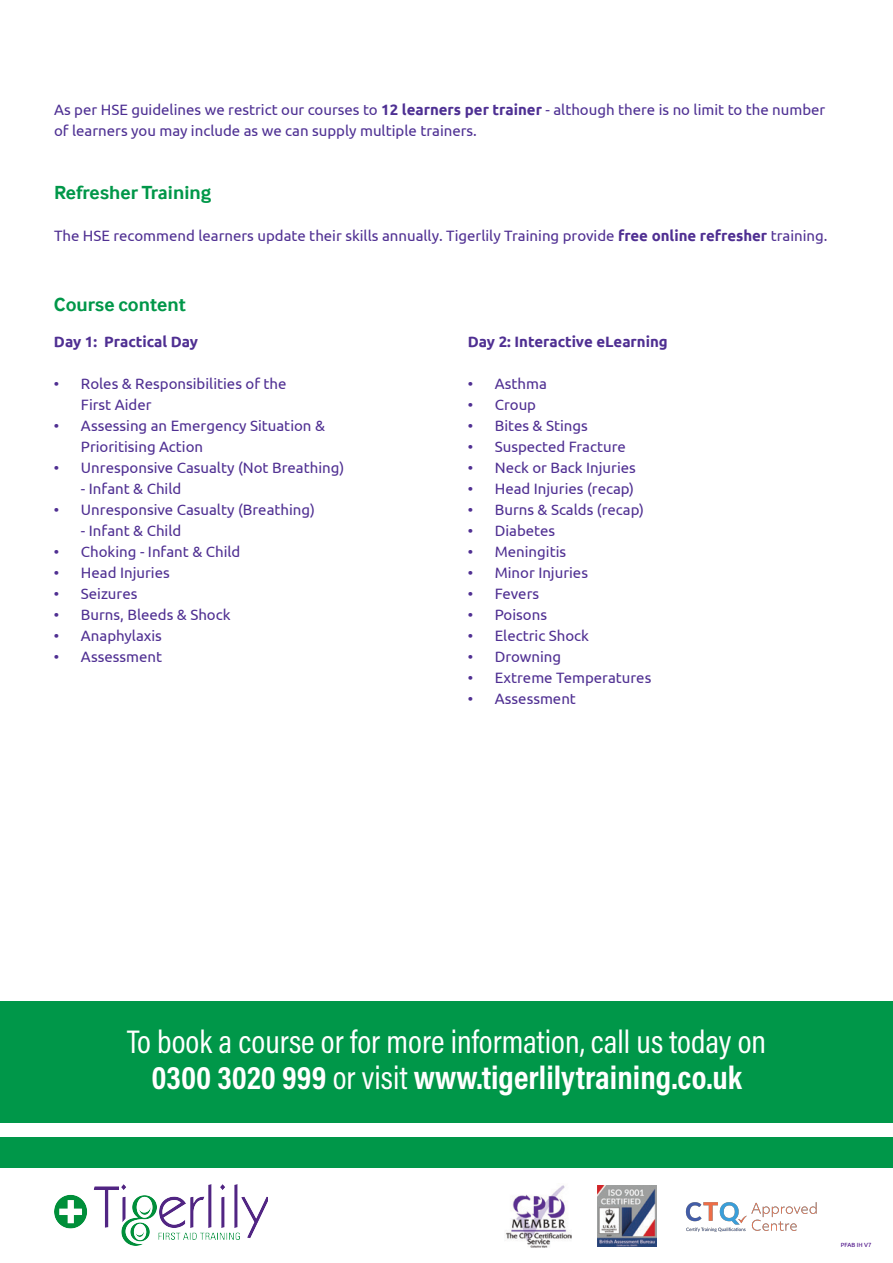
<style>
.page{position:relative;width:893px;height:1263px;background:#fff}
.page>*{position:absolute;margin:0;border:0;box-sizing:border-box;transform-origin:0 0}
.t1{font:33px/36px "Acumin Pro Cond";color:#fff;text-align:center}
.t2{font:700 19.5px "Inter Face";color:#009749}
.t3{font:15px/21px "Ubuntu";color:#4f2f92}
.t4{font:15px/21px "Ubuntu";color:#4e3093}
.t5{font:700 15px "Ubuntu";color:#4f2f92}
.t6{font:6px "Ubuntu";color:#400080}
.s1{font-weight:700}
</style>
<div class="page">
<div style="left:0;top:1137px;width:893px;height:30px;background:#009749"></div>
<img style="left:54px;top:1184px;width:214px;height:61px">
<div style="left:0;top:1001px;width:893px;height:122px;background:#009749"></div>
<img style="left:685px;top:1202px;width:132px;height:30px">
<img style="left:505px;top:1185px;width:66px;height:63px">
<img style="left:598px;top:1185px;width:58px;height:61px">
<p class="t4" style="left:54px;top:98px;width:773px">As per HSE guidelines we restrict our courses to <span class="s1">12 learners per trainer</span> - although there is no limit to the number of learners you may include as we can supply multiple trainers.</p>
<p class="t2" style="left:54px;top:181px;width:159px">Refresher Training</p>
<p class="t3" style="left:54px;top:224px;width:775px">The HSE recommend learners update their skills annually. Tigerlily Training provide <span class="s1">free online refresher</span> training.</p>
<p class="t2" style="left:54px;top:293px;width:134px">Course content</p>
<p class="t5" style="left:54px;top:333px;width:146px">Day 1: Practical Day</p>
<p class="t3" style="left:81px;top:373px;width:207px;text-indent:-27px">• Roles &amp; Responsibilities of the<br>First Aider</p>
<p class="t3" style="left:81px;top:415px;width:246px;text-indent:-27px">• Assessing an Emergency Situation &amp;<br>Prioritising Action</p>
<p class="t3" style="left:54px;top:457px;width:292px">• Unresponsive Casualty (Not Breathing)</p>
<p class="t3" style="left:81px;top:478px;width:102px">- Infant &amp; Child</p>
<p class="t3" style="left:54px;top:499px;width:263px">• Unresponsive Casualty (Breathing)</p>
<p class="t3" style="left:81px;top:520px;width:102px">- Infant &amp; Child</p>
<p class="t3" style="left:54px;top:541px;width:188px">• Choking - Infant &amp; Child</p>
<p class="t3" style="left:54px;top:562px;width:117px">• Head Injuries</p>
<p class="t3" style="left:54px;top:583px;width:85px">• Seizures</p>
<p class="t3" style="left:54px;top:604px;width:178px">• Burns, Bleeds &amp; Shock</p>
<p class="t3" style="left:54px;top:625px;width:110px">• Anaphylaxis</p>
<p class="t3" style="left:54px;top:646px;width:110px">• Assessment</p>
<p class="t5" style="left:468px;top:333px;width:202px">Day 2: Interactive eLearning</p>
<p class="t3" style="left:468px;top:373px;width:81px">• Asthma</p>
<p class="t3" style="left:468px;top:394px;width:70px">• Croup</p>
<p class="t3" style="left:468px;top:415px;width:122px">• Bites &amp; Stings</p>
<p class="t3" style="left:468px;top:436px;width:160px">• Suspected Fracture</p>
<p class="t3" style="left:468px;top:457px;width:170px">• Neck or Back Injuries</p>
<p class="t3" style="left:468px;top:478px;width:168px">• Head Injuries (recap)</p>
<p class="t3" style="left:468px;top:499px;width:178px">• Burns &amp; Scalds (recap)</p>
<p class="t3" style="left:468px;top:520px;width:89px">• Diabetes</p>
<p class="t3" style="left:468px;top:541px;width:100px">• Meningitis</p>
<p class="t3" style="left:468px;top:562px;width:122px">• Minor Injuries</p>
<p class="t3" style="left:468px;top:583px;width:73px">• Fevers</p>
<p class="t3" style="left:468px;top:604px;width:81px">• Poisons</p>
<p class="t3" style="left:468px;top:625px;width:123px">• Electric Shock</p>
<p class="t3" style="left:468px;top:646px;width:95px">• Drowning</p>
<p class="t3" style="left:468px;top:667px;width:185px">• Extreme Temperatures</p>
<p class="t3" style="left:468px;top:688px;width:110px">• Assessment</p>
<p class="t1" style="left:127px;top:1023px;width:640px">To book a course or for more information, call us today on<br><span class="s1">0300 3020 999</span> or visit <span class="s1">www.tigerlilytraining.co.uk</span></p>
<p class="t6" style="left:841px;top:1241px;width:32px">PFAB IH V7</p>
</div>
